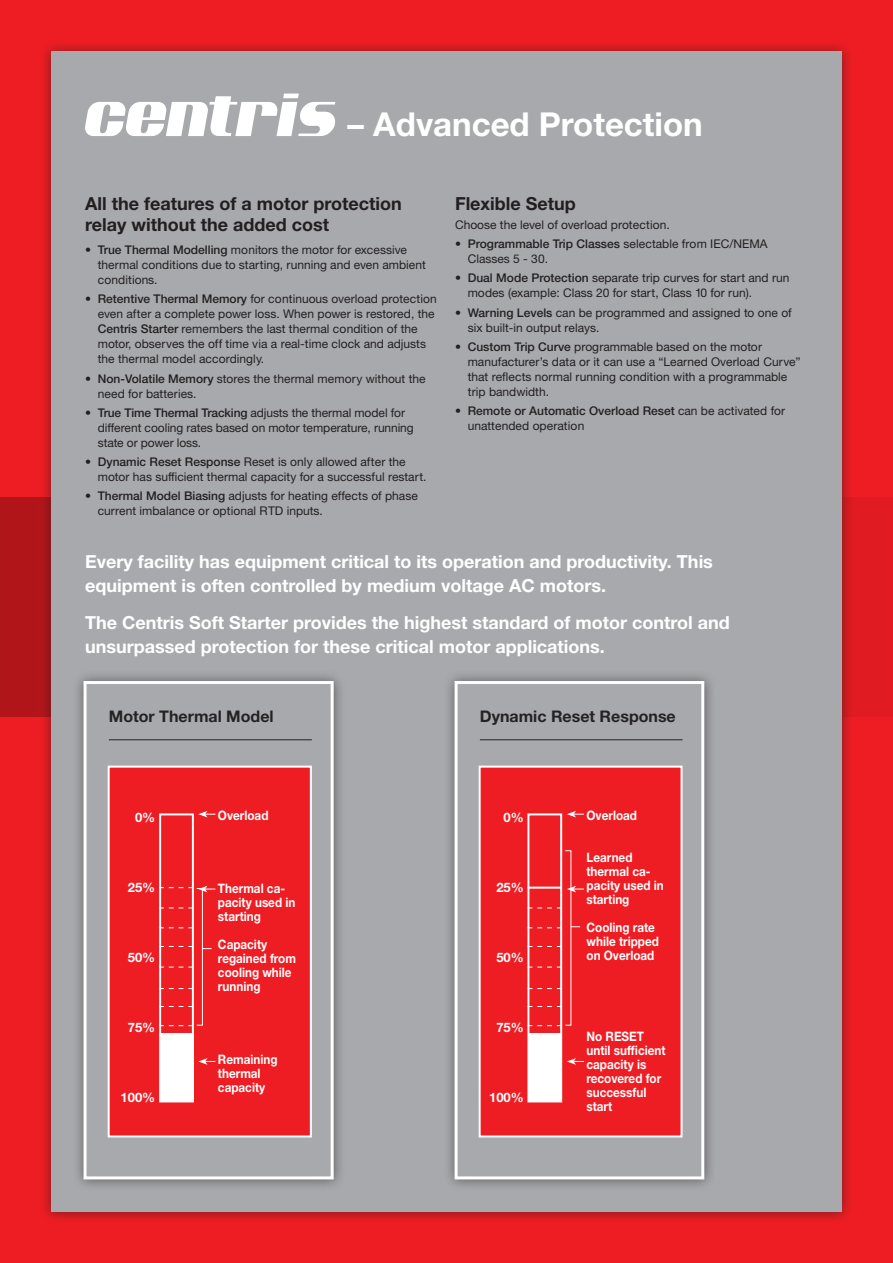
<style>
.page{position:relative;width:893px;height:1263px;background:#ee1d23}
.page>*{position:absolute;margin:0;border:0;box-sizing:border-box;transform-origin:0 0}
.t1{font:700 33px "Helvetica Neue";color:#fff}
.t2{font:700 18px/24px "Helvetica Neue";color:#fff}
.t3{font:700 18px/21px "Helvetica Neue";color:#231f20}
.t4{font:700 16.05px "Helvetica Neue";color:#252224}
.t5{font:700 13.05px/14px "Helvetica Neue";color:#fff;scale:.9 1}
.t6{font:700 13.05px "Helvetica Neue";color:#fff}
.t7{font:12px/15px "Helvetica Neue";color:#231f20}
.s1{font-weight:500}
</style>
<div class="page">
<svg style="left:0;top:497px;width:893px;height:219px"></svg>
<div style="left:39px;top:39px;width:814px;height:1184px;background:#231f20;opacity:.55"></div>
<div style="left:51px;top:51px;width:791px;height:1161px;background:#a8a9ad"></div>
<svg style="left:85px;top:94px;width:250px;height:42px"></svg>
<div style="left:71px;top:669px;width:274px;height:521px;background:#231f20;opacity:.55"></div>
<div style="left:84px;top:681px;width:250px;height:498px;background:#a8a9ad;border:3px solid #fff"></div>
<div style="left:107px;top:765px;width:205px;height:373px;background:#ee1d23"></div>
<hr style="left:109px;top:739px;width:203px;height:1px;background:#252224">
<div style="left:159px;top:813px;width:35px;height:289px;border:2px solid #fff"></div>
<div style="left:442px;top:669px;width:273px;height:521px;background:#231f20;opacity:.55"></div>
<div style="left:455px;top:681px;width:249px;height:498px;background:#a8a9ad;border:3px solid #fff"></div>
<div style="left:478px;top:765px;width:205px;height:373px;background:#ee1d23"></div>
<hr style="left:480px;top:739px;width:202px;height:1px;background:#252224">
<div style="left:160px;top:1034px;width:34px;height:68px;background:#fff"></div>
<div style="left:528px;top:1034px;width:33px;height:68px;background:#fff"></div>
<svg style="left:198px;top:811px;width:17px;height:6px"></svg>
<svg style="left:567px;top:811px;width:17px;height:6px"></svg>
<svg style="left:567px;top:886px;width:17px;height:6px"></svg>
<svg style="left:198px;top:1058px;width:17px;height:7px"></svg>
<svg style="left:567px;top:1058px;width:17px;height:7px"></svg>
<svg style="left:159px;top:886px;width:56px;height:6px"></svg>
<hr style="left:528px;top:887px;width:34px;height:2px;background:#fff">
<svg style="left:159px;top:908px;width:34px;height:1px"></svg>
<svg style="left:530px;top:908px;width:29px;height:1px"></svg>
<svg style="left:159px;top:927px;width:34px;height:1px"></svg>
<svg style="left:530px;top:927px;width:29px;height:1px"></svg>
<svg style="left:159px;top:946px;width:34px;height:1px"></svg>
<svg style="left:530px;top:946px;width:29px;height:1px"></svg>
<svg style="left:159px;top:967px;width:34px;height:1px"></svg>
<svg style="left:530px;top:967px;width:29px;height:1px"></svg>
<svg style="left:159px;top:988px;width:34px;height:1px"></svg>
<svg style="left:530px;top:988px;width:29px;height:1px"></svg>
<svg style="left:159px;top:1006px;width:34px;height:1px"></svg>
<svg style="left:530px;top:1006px;width:29px;height:1px"></svg>
<svg style="left:159px;top:1025px;width:34px;height:1px"></svg>
<svg style="left:530px;top:1025px;width:29px;height:1px"></svg>
<div style="left:196px;top:888px;width:7px;height:137px;border:1px solid #fff"></div>
<div style="left:527px;top:813px;width:35px;height:289px;border:2px solid #fff"></div>
<h1 class="t1" style="left:348px;top:104px;width:357px">– Advanced Protection</h1>
<h2 class="t3" style="left:85px;top:192px;width:318px">All the features of a motor protection relay without the added cost</h2>
<p class="t7" style="left:98px;top:242px;width:330px;text-indent:-13px">• <span class="s1">True Thermal Modelling</span> monitors the motor for excessive thermal conditions due to starting, running and even ambient conditions.</p>
<p class="t7" style="left:98px;top:291px;width:341px;text-indent:-13px">• <span class="s1">Retentive Thermal Memory</span> for continuous overload protection even after a complete power loss. When power is restored, the <span class="s1">Centris Starter</span> remembers the last thermal condition of the motor, observes the off time via a real-time clock and adjusts the thermal model accordingly.</p>
<p class="t7" style="left:98px;top:371px;width:329px;text-indent:-13px">• <span class="s1">Non-Volatile Memory</span> stores the thermal memory without the need for batteries.</p>
<p class="t7" style="left:98px;top:405px;width:317px;text-indent:-13px">• <span class="s1">True Time Thermal Tracking</span> adjusts the thermal model for different cooling rates based on motor temperature, running state or power loss.</p>
<p class="t7" style="left:98px;top:454px;width:330px;text-indent:-13px">• <span class="s1">Dynamic Reset Response</span> Reset is only allowed after the motor has sufficient thermal capacity for a successful restart.</p>
<p class="t7" style="left:98px;top:488px;width:322px;text-indent:-13px">• <span class="s1">Thermal Model Biasing</span> adjusts for heating effects of phase current imbalance or optional RTD inputs.</p>
<h2 class="t3" style="left:455px;top:192px;width:122px">Flexible Setup</h2>
<p class="t7" style="left:455px;top:217px;width:216px">Choose the level of overload protection.</p>
<p class="t7" style="left:468px;top:236px;width:301px;text-indent:-13px">• <span class="s1">Programmable Trip Classes</span> selectable from IEC/NEMA<br>Classes 5 - 30.</p>
<p class="t7" style="left:468px;top:270px;width:323px;text-indent:-13px">• <span class="s1">Dual Mode Protection</span> separate trip curves for start and run modes (example: Class 20 for start, Class 10 for run).</p>
<p class="t7" style="left:468px;top:305px;width:326px;text-indent:-13px">• <span class="s1">Warning Levels</span> can be programmed and assigned to one of six built-in output relays.</p>
<p class="t7" style="left:468px;top:339px;width:334px;text-indent:-13px">• <span class="s1">Custom Trip Curve</span> programmable based on the motor manufacturer’s data or it can use a “Learned Overload Curve” that reflects normal running condition with a programmable trip bandwidth.</p>
<p class="t7" style="left:468px;top:403px;width:319px;text-indent:-13px">• <span class="s1">Remote or Automatic Overload Reset</span> can be activated for unattended operation</p>
<h2 class="t2" style="left:85px;top:549px;width:629px">Every facility has equipment critical to its operation and productivity. This equipment is often controlled by medium voltage AC motors.</h2>
<h2 class="t2" style="left:85px;top:610px;width:646px">The Centris Soft Starter provides the highest standard of motor control and unsurpassed protection for these critical motor applications.</h2>
<h3 class="t4" style="left:109px;top:707px;width:166px">Motor Thermal Model</h3>
<h3 class="t4" style="left:480px;top:707px;width:197px">Dynamic Reset Response</h3>
<p class="t6" style="left:135px;top:809px;width:22px">0%</p>
<p class="t6" style="left:128px;top:879px;width:29px">25%</p>
<p class="t6" style="left:128px;top:949px;width:29px">50%</p>
<p class="t5" style="left:218px;top:808px;width:58px">Overload</p>
<p class="t5" style="left:218px;top:881px;width:87px">Thermal ca&shy;pacity used in starting</p>
<p class="t5" style="left:218px;top:937px;width:88px">Capacity regained from cooling while running</p>
<p class="t6" style="left:504px;top:809px;width:22px">0%</p>
<p class="t6" style="left:496px;top:879px;width:29px">25%</p>
<p class="t6" style="left:496px;top:949px;width:29px">50%</p>
<p class="t5" style="left:586px;top:808px;width:58px">Overload</p>
<p class="t5" style="left:586px;top:850px;width:87px">Learned thermal ca&shy;pacity used in starting</p>
<p class="t5" style="left:586px;top:920px;width:82px">Cooling rate while tripped on Overload</p>
<p class="t6" style="left:128px;top:1019px;width:29px">75%</p>
<p class="t6" style="left:121px;top:1089px;width:36px">100%</p>
<p class="t5" style="left:218px;top:1052px;width:68px">Remaining thermal capacity</p>
<p class="t6" style="left:496px;top:1019px;width:29px">75%</p>
<p class="t6" style="left:489px;top:1089px;width:36px">100%</p>
<p class="t5" style="left:586px;top:1029px;width:89px">No RESET until sufficient capacity is recovered for successful start</p>
</div>
